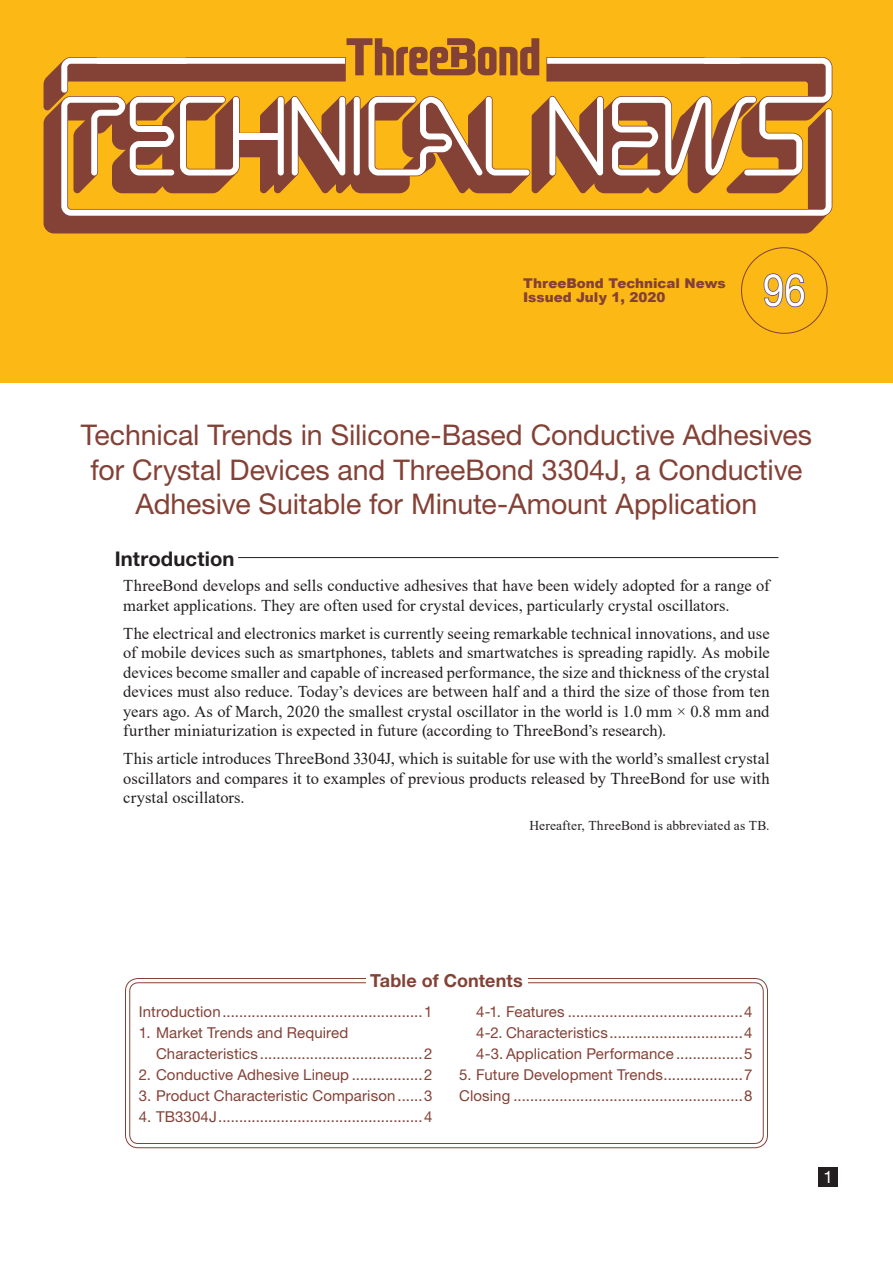
<style>
.page{position:relative;width:893px;height:1263px;background:#fff}
.page>*{position:absolute;margin:0;border:0;box-sizing:border-box;transform-origin:0 0}
.News_No{font:45px "Helvetica Neue";color:#fff;scale:.85 1}
.H1-Title{font:28.5px/34.5px "Helvetica Neue";letter-spacing:-.005em;color:#844136;text-align:center}
.Introduction{font:700 20.25px "Helvetica Neue";letter-spacing:.005em;color:#231f20}
.Contents{font:700 18px "Helvetica Neue";letter-spacing:.005em;color:#844136}
.t1{font:16.95px "Helvetica Neue";color:#fff}
.Introduction_lead{font:16.5px/19.5px "Times New Roman";color:#231f20;text-align:justify}
.TOC1{font:15px/21px "Helvetica Neue";letter-spacing:.005em;color:#844136}
.TOC2{font:15px "Helvetica Neue";letter-spacing:.005em;color:#844136}
.t2{font:900 13.5px "Arial";color:#844136}
.ThreeBond-TB{font:13.5px "Times New Roman";letter-spacing:.01em;color:#231f20}
</style>
<div class="page">
<div style="left:818px;top:1167px;width:20px;height:19px;background:#231f20"></div>
<div style="left:0;top:0;width:893px;height:383px;background:#fcb814"></div>
<div style="left:44px;top:194px;width:782px;height:39px;background:#844136"></div>
<svg style="left:61px;top:194px;width:771px;height:22px"></svg>
<svg style="left:44px;top:38px;width:788px;height:156px"></svg>
<div style="left:125px;top:978px;width:643px;height:170px;border:1px solid #844136;border-radius:13px"></div>
<div style="left:129px;top:982px;width:635px;height:162px;border:1px solid #844136;border-radius:9px"></div>
<svg style="left:763px;top:273px;width:42px;height:35px"></svg>
<div style="left:366px;top:969px;width:161px;height:19px;background:#fff"></div>
<hr style="left:238px;top:557px;width:540px;height:1px;background:#231f20">
<p class="t2" style="left:523px;top:273px;width:204px">ThreeBond Technical News</p>
<p class="t2" style="left:523px;top:287px;width:144px">Issued July 1, 2020</p>
<p class="News_No" style="left:763px;top:258px;width:52px">96</p>
<p class="H1-Title" style="left:81px;top:420px;width:733px">Technical Trends in Silicone-Based Conductive Adhesives for Crystal Devices and ThreeBond 3304J, a Conductive<br>Adhesive Suitable for Minute-Amount Application</p>
<p class="Introduction" style="left:115px;top:543px;width:121px">Introduction</p>
<p class="Introduction_lead" style="left:123px;top:575px;width:648px">ThreeBond develops and sells conductive adhesives that have been widely adopted for a range of market applications. They are often used for crystal devices, particularly crystal oscillators.</p>
<p class="Introduction_lead" style="left:123px;top:623px;width:648px">The electrical and electronics market is currently seeing remarkable technical innovations, and use of mobile devices such as smartphones, tablets and smartwatches is spreading rapidly. As mobile devices become smaller and capable of increased performance, the size and thickness of the crystal devices must also reduce. Today’s devices are between half and a third the size of those from ten years ago. As of March, 2020 the smallest crystal oscillator in the world is 1.0 mm × 0.8 mm and further miniaturization is expected in future (according to ThreeBond’s research).</p>
<p class="Introduction_lead" style="left:123px;top:748px;width:648px">This article introduces ThreeBond 3304J, which is suitable for use with the world’s smallest crystal oscillators and compares it to examples of previous products released by ThreeBond for use with crystal oscillators.</p>
<p class="ThreeBond-TB" style="left:530px;top:816px;width:242px">Hereafter, ThreeBond is abbreviated as TB.</p>
<p class="Contents" style="left:370px;top:966px;width:154px">Table of Contents</p>
<p class="TOC1" style="left:139px;top:1002px;width:295px">Introduction................................................1</p>
<p class="TOC1" style="left:156px;top:1023px;width:278px;text-indent:-17px">1. Market Trends and Required<br>Characteristics .......................................2</p>
<p class="TOC1" style="left:139px;top:1065px;width:295px">2. Conductive Adhesive Lineup .................2</p>
<p class="TOC1" style="left:139px;top:1086px;width:295px">3. Product Characteristic Comparison ......3</p>
<p class="TOC1" style="left:139px;top:1107px;width:295px">4. TB3304J.................................................4</p>
<p class="TOC2" style="left:476px;top:1000px;width:278px">4-1. Features ..........................................4</p>
<p class="TOC2" style="left:476px;top:1021px;width:278px">4-2. Characteristics................................4</p>
<p class="TOC2" style="left:476px;top:1042px;width:278px">4-3. Application Performance ................5</p>
<p class="TOC1" style="left:459px;top:1065px;width:295px">5. Future Development Trends...................7</p>
<p class="TOC1" style="left:459px;top:1086px;width:295px">Closing .......................................................8</p>
<p class="t1" style="left:823px;top:1164px;width:11px">1</p>
</div>
